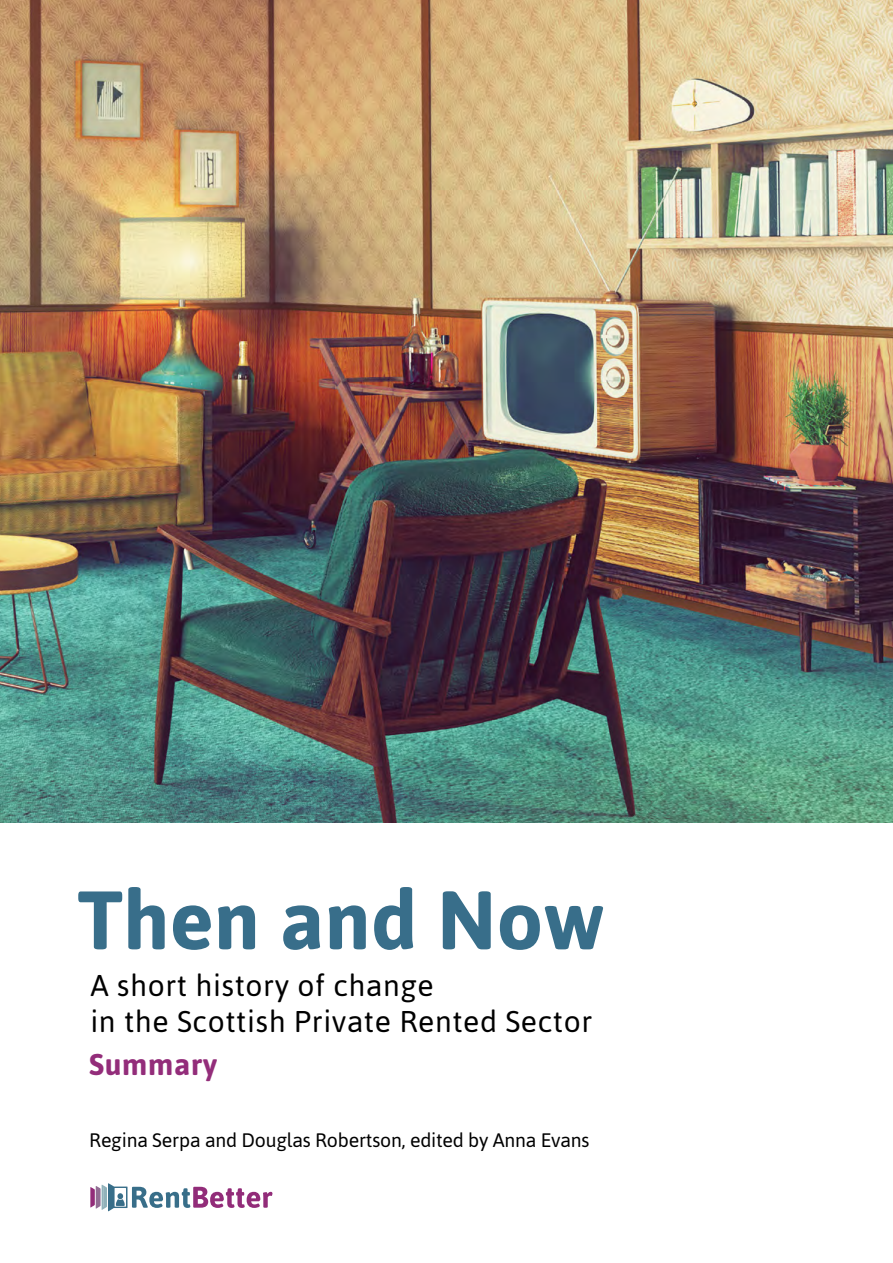
<style>
.page{position:relative;width:893px;height:1263px;background:#fff}
.page>*{position:absolute;margin:0;border:0;box-sizing:border-box;transform-origin:0 0}
.t1{font:700 82.5px "Asap";color:#386e8a}
.t2{font:30px/36px "Asap";letter-spacing:.02em;color:#000}
.t3{font:700 30px "Asap";letter-spacing:.02em;color:#932d7a}
.t4{font:19.5px "Asap";letter-spacing:-.01em;color:#000}
</style>
<div class="page">
<img style="left:0;top:0;width:893px;height:823px">
<svg style="left:90px;top:1183px;width:182px;height:28px"></svg>
<h1 class="t1" style="left:78px;top:865px;width:529px">Then and Now</h1>
<p class="t2" style="left:90px;top:966px;width:504px">A short history of change<br>in the Scottish Private Rented Sector</p>
<p class="t3" style="left:89px;top:1044px;width:129px">Summary</p>
<p class="t4" style="left:89px;top:1128px;width:502px">Regina Serpa and Douglas Robertson, edited by Anna Evans</p>
</div>
